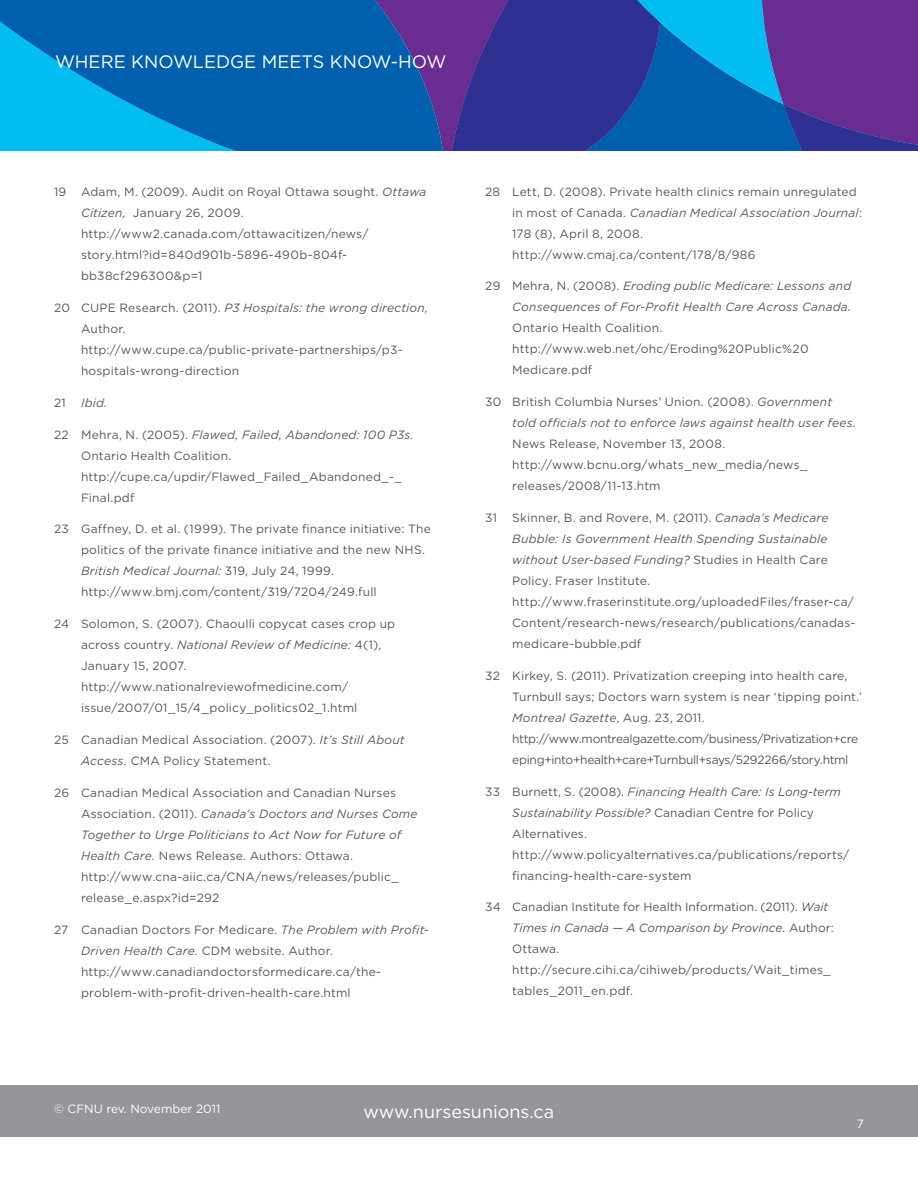
<style>
.page{position:relative;width:918px;height:1188px;background:#fff}
.page>*{position:absolute;margin:0;border:0;box-sizing:border-box;transform-origin:0 0}
.t1{font:18px "Gotham";color:#fff}
.FACT_SHEET_NOTES_NO{font:12px/21px "Gotham";letter-spacing:.015em;color:#57585a}
.FACT_SHEET_Notes{font:12px/21px "Gotham";letter-spacing:.015em;color:#57585a}
.FACT_SHEET_NOTES_NO-2{font:italic 12px/21px "Gotham";letter-spacing:.015em;color:#57585a;text-align:justify}
.FACT_SHEET_Notes-2{font:12px/21px "Gotham";letter-spacing:-.025em;color:#57585a}
.t2{font:12px "Gotham";color:#fff}
.FACT_SHEET_Notes-3{font:italic 12px "Gotham";color:#57585a}
.s1{font-style:italic}
.s2{font-style:normal}
</style>
<div class="page">
<div style="left:0;top:1085px;width:918px;height:52px;background:#939598"></div>
<svg style="left:0;top:0;width:446px;height:150px;background:#076fb9"></svg>
<svg style="left:446px;top:0;width:472px;height:150px;background:#3446a0"></svg>
<p class="t1" style="left:55px;top:51px;width:393px">WHERE KNOWLEDGE MEETS KNOW-HOW</p>
<p class="FACT_SHEET_NOTES_NO" style="left:81px;top:181px;width:347px;text-indent:-27px">19 Adam, M. (2009). Audit on Royal Ottawa sought. <span class="s1">Ottawa<br>Citizen,</span> January 26, 2009.</p>
<p class="FACT_SHEET_Notes" style="left:81px;top:223px;width:289px">http://www2.canada.com/ottawacitizen/news/ story.html?id=840d901b-5896-490b-804f&shy;bb38cf296300&amp;p=1</p>
<p class="FACT_SHEET_NOTES_NO-2" style="left:81px;top:297px;width:349px;text-indent:-27px"><span class="s2">20 CUPE Research. (2011).</span> P3 Hospitals: the wrong direction,<br><span class="s2">Author.</span></p>
<p class="FACT_SHEET_Notes" style="left:81px;top:339px;width:323px">http://www.cupe.ca/public-private-partnerships/p3- hospitals-wrong-direction</p>
<p class="FACT_SHEET_Notes" style="left:54px;top:392px;width:13px">21</p>
<p class="FACT_SHEET_Notes-3" style="left:81px;top:395px;width:27px">Ibid<span class="s2">.</span></p>
<p class="FACT_SHEET_NOTES_NO" style="left:81px;top:424px;width:335px;text-indent:-27px">22 Mehra, N. (2005). <span class="s1">Flawed, Failed, Abandoned: 100 P3s.<br></span>Ontario Health Coalition.</p>
<p class="FACT_SHEET_Notes" style="left:81px;top:466px;width:322px">http://cupe.ca/updir/Flawed_Failed_Abandoned_-_<br>Final.pdf</p>
<p class="FACT_SHEET_NOTES_NO" style="left:81px;top:518px;width:351px;text-indent:-27px">23 Gaffney, D. et al. (1999). The private finance initiative: The politics of the private finance initiative and the new NHS.<br><span class="s1">British Medical Journal:</span> 319, July 24, 1999.</p>
<p class="FACT_SHEET_Notes" style="left:81px;top:581px;width:297px">http://www.bmj.com/content/319/7204/249.full</p>
<p class="FACT_SHEET_NOTES_NO" style="left:81px;top:613px;width:316px;text-indent:-27px">24 Solomon, S. (2007). Chaoulli copycat cases crop up across country. <span class="s1">National Review of Medicine:</span> 4(1),<br>January 15, 2007.</p>
<p class="FACT_SHEET_Notes" style="left:81px;top:676px;width:278px">http://www.nationalreviewofmedicine.com/ issue/2007/01_15/4_policy_politics02_1.html</p>
<p class="FACT_SHEET_Notes" style="left:81px;top:729px;width:325px;text-indent:-27px">25 Canadian Medical Association. (2007). <span class="s1">It’s Still About<br>Access.</span> CMA Policy Statement.</p>
<p class="FACT_SHEET_NOTES_NO" style="left:81px;top:782px;width:338px;text-indent:-27px">26 Canadian Medical Association and Canadian Nurses Association. (2011). <span class="s1">Canada’s Doctors and Nurses Come Together to Urge Politicians to Act Now for Future of Health Care.</span> News Release. Authors: Ottawa.</p>
<p class="FACT_SHEET_Notes" style="left:81px;top:866px;width:319px">http://www.cna-aiic.ca/CNA/news/releases/public_ release_e.aspx?id=292</p>
<p class="FACT_SHEET_NOTES_NO" style="left:81px;top:919px;width:349px;text-indent:-27px">27 Canadian Doctors For Medicare. <span class="s1">The Problem with Profit-<br>Driven Health Care.</span> CDM website. Author.</p>
<p class="FACT_SHEET_Notes" style="left:81px;top:961px;width:302px">http://www.canadiandoctorsformedicare.ca/the&shy;problem-with-profit-driven-health-care.html</p>
<p class="FACT_SHEET_NOTES_NO" style="left:512px;top:181px;width:351px;text-indent:-27px">28 Lett, D. (2008). Private health clinics remain unregulated in most of Canada. <span class="s1">Canadian Medical Association Journal</span>:<br>178 (8), April 8, 2008.</p>
<p class="FACT_SHEET_Notes" style="left:512px;top:244px;width:245px">http://www.cmaj.ca/content/178/8/986</p>
<p class="FACT_SHEET_NOTES_NO-2" style="left:512px;top:276px;width:341px;text-indent:-27px"><span class="s2">29 Mehra, N. (2008).</span> Eroding public Medicare: Lessons and Consequences of For-Profit Health Care Across Canada.<br><span class="s2">Ontario Health Coalition.</span></p>
<p class="FACT_SHEET_Notes" style="left:512px;top:339px;width:298px">http://www.web.net/ohc/Eroding%20Public%20<br>Medicare.pdf</p>
<p class="FACT_SHEET_NOTES_NO" style="left:512px;top:391px;width:345px;text-indent:-27px">30 British Columbia Nurses’ Union. (2008). <span class="s1">Government told officials not to enforce laws against health user fees.<br></span>News Release, November 13, 2008.</p>
<p class="FACT_SHEET_Notes" style="left:512px;top:454px;width:297px">http://www.bcnu.org/whats_new_media/news_ releases/2008/11-13.htm</p>
<p class="FACT_SHEET_NOTES_NO-2" style="left:512px;top:507px;width:318px;text-indent:-27px"><span class="s2">31 Skinner, B. and Rovere, M. (2011).</span> Canada’s Medicare Bubble: Is Government Health Spending Sustainable without User-based Funding? <span class="s2">Studies in Health Care Policy. Fraser Institute.</span></p>
<p class="FACT_SHEET_Notes" style="left:512px;top:591px;width:345px;text-align:justify">http://www.fraserinstitute.org/uploadedFiles/fraser-ca/ Content/research-news/research/publications/canadas&shy;medicare-bubble.pdf</p>
<p class="FACT_SHEET_NOTES_NO" style="left:512px;top:665px;width:351px;text-indent:-27px">32 Kirkey, S. (2011). Privatization creeping into health care,<br>Turnbull says; Doctors warn system is near ‘tipping point.’<br><span class="s1">Montreal Gazette</span>, Aug. 23, 2011.</p>
<p class="FACT_SHEET_Notes-2" style="left:512px;top:728px;width:348px">http://www.montrealgazette.com/business/Privatization+cre eping+into+health+care+Turnbull+says/5292266/story.html</p>
<p class="FACT_SHEET_NOTES_NO" style="left:512px;top:781px;width:330px;text-indent:-27px">33 Burnett, S. (2008). <span class="s1">Financing Health Care: Is Long-term<br>Sustainability Possible?</span> Canadian Centre for Policy<br>Alternatives.</p>
<p class="FACT_SHEET_Notes" style="left:512px;top:844px;width:339px">http://www.policyalternatives.ca/publications/reports/ financing-health-care-system</p>
<p class="FACT_SHEET_NOTES_NO" style="left:512px;top:897px;width:323px;text-indent:-27px">34 Canadian Institute for Health Information. (2011). <span class="s1">Wait<br>Times in Canada — A Comparison by Province.</span> Author:<br>Ottawa.</p>
<p class="FACT_SHEET_Notes" style="left:512px;top:960px;width:320px">http://secure.cihi.ca/cihiweb/products/Wait_times_ tables_2011_en.pdf.</p>
<p class="t2" style="left:54px;top:1102px;width:168px">© CFNU rev. November 2011</p>
<h1 class="t1" style="left:364px;top:1100px;width:192px">www.nursesunions.ca</h1>
<p class="t2" style="left:857px;top:1117px;width:9px">7</p>
</div>
